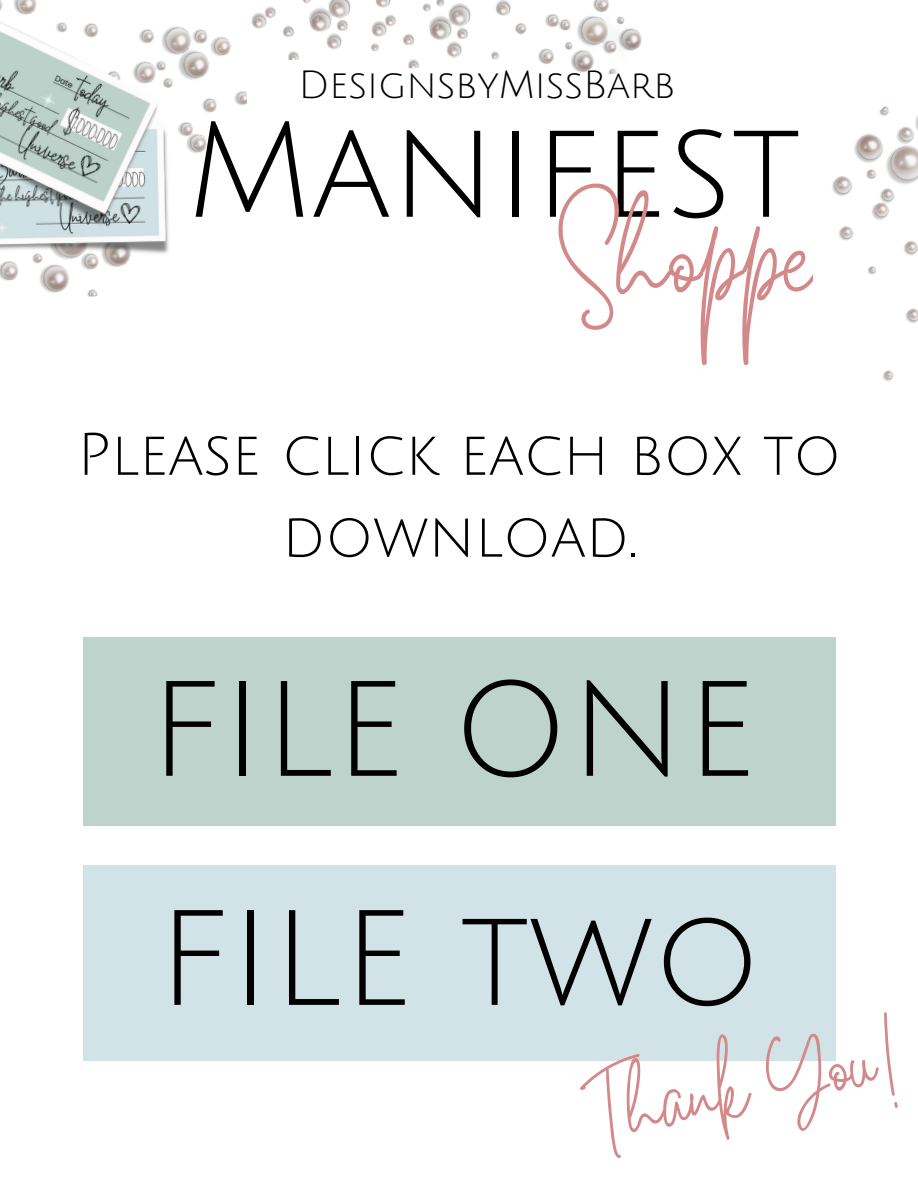
<style>
.page{position:relative;width:918px;height:1188px;background:#fff}
.page>*{position:absolute;margin:0;border:0;box-sizing:border-box;transform-origin:0 0}
.t1{font:132.45px "Julius Sans One";color:#000}
.t2{font:94.65px "White Star";color:#d38989}
.t3{font:66.15px "White Star";color:#d38989}
.t4{font:58.65px/81.9px "Julius Sans One";color:#000;text-align:center}
.t5{font:38.4px "Julius Sans One";color:#000}
</style>
<div class="page">
<img style="left:0;top:64px;width:247px;height:233px">
<img style="left:0;top:118px;width:172px;height:145px">
<img style="left:0;top:0;width:167px;height:231px">
<img style="left:136px;top:0;width:120px;height:64px">
<img style="left:256px;top:0;width:181px;height:69px">
<img style="left:437px;top:0;width:205px;height:74px">
<img style="left:832px;top:106px;width:86px;height:275px">
<div style="left:83px;top:638px;width:752px;height:188px;background:#bfd3cd"></div>
<div style="left:83px;top:866px;width:752px;height:195px;background:#d2e3e8"></div>
<p class="t5" style="left:298px;top:65px;width:378px">DesignsbyMissBarb</p>
<p class="t1" style="left:187px;top:102px;width:615px">Manifest</p>
<p class="t2" style="left:556px;top:235px;width:262px">Shoppe</p>
<p class="t4" style="left:77px;top:415px;width:766px">Please click each box to download.</p>
<p class="t1" style="left:149px;top:661px;width:609px">FILE ONE</p>
<p class="t1" style="left:157px;top:891px;width:606px">FILE two</p>
<p class="t3" style="left:581px;top:1101px;width:322px;rotate:-11deg">Thank You!</p>
</div>
